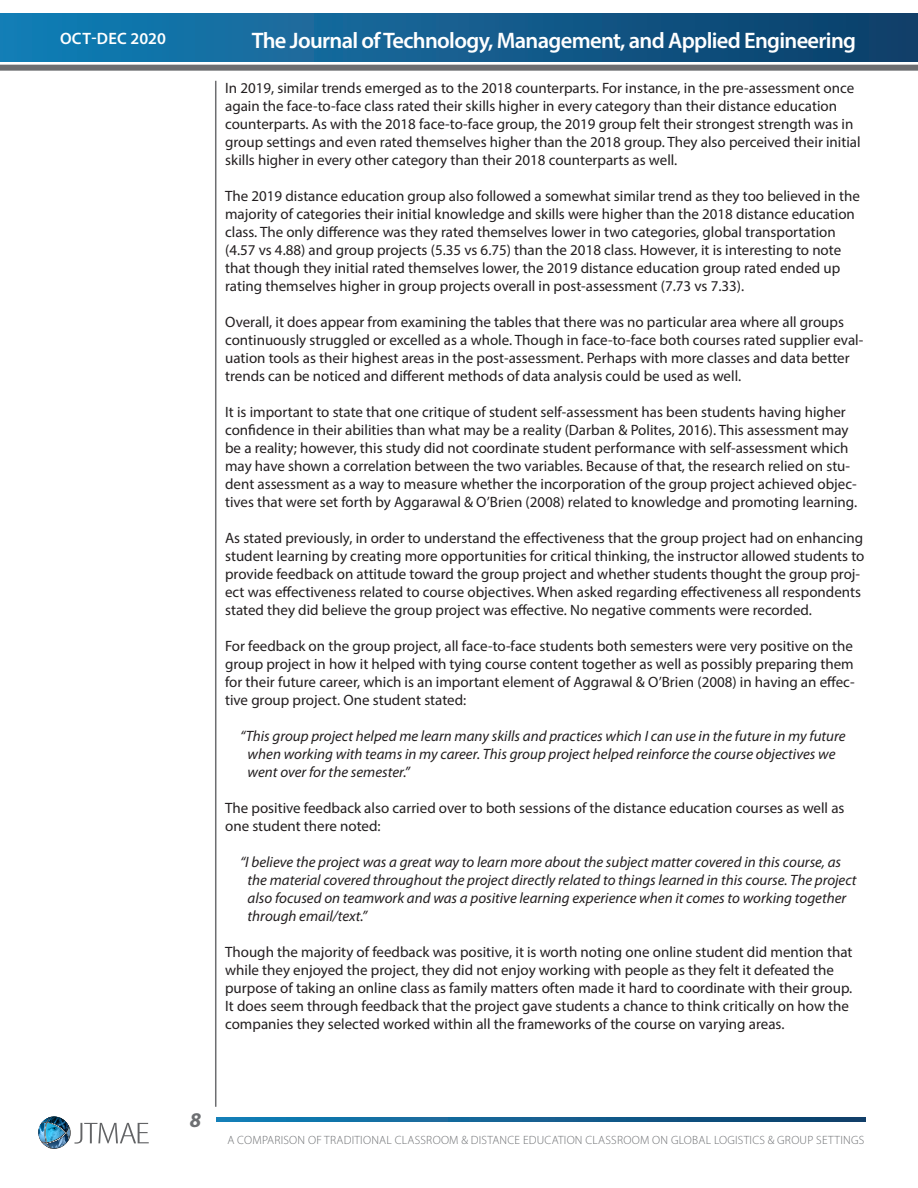
<style>
.page{position:relative;width:918px;height:1188px;background:#fff}
.page>*{position:absolute;margin:0;border:0;box-sizing:border-box;transform-origin:0 0}
.t1{font:600 22.5px "Myriad Pro";letter-spacing:-.03em;color:#fff}
.t2{font:italic 700 21px "Myriad Pro";color:#6d6f72}
.t3{font:600 16.5px "Myriad Pro";letter-spacing:.02em;color:#fff}
.t4{font:15px/18px "Myriad Pro";color:#231f20}
.t5{font:italic 15px/18px "Myriad Pro";color:#231f20}
.t6{font:300 12px "Myriad Pro";letter-spacing:.02em;color:#6d6f72}
</style>
<div class="page">
<div style="left:0;top:65px;width:918px;height:6px;background:#6d6e71"></div>
<svg style="left:216px;top:1117px;width:649px;height:5px;background:#115f90"></svg>
<div style="left:0;top:14px;width:918px;height:48px;background:linear-gradient(to right,#157fb6,#0e3e69)"></div>
<hr style="left:917px;top:14px;width:1px;height:48px;background:#113f69">
<hr style="left:215px;top:81px;width:1px;height:1026px;background:#6d6e71">
<svg style="left:38px;top:1117px;width:111px;height:31px"></svg>
<p class="t3" style="left:60px;top:28px;width:107px">OCT-DEC 2020</p>
<p class="t1" style="left:252px;top:27px;width:606px">The Journal of Technology, Management, and Applied Engineering</p>
<p class="t4" style="left:225px;top:79px;width:637px">In 2019, similar trends emerged as to the 2018 counterparts. For instance, in the pre-assessment once again the face-to-face class rated their skills higher in every category than their distance education counterparts. As with the 2018 face-to-face group, the 2019 group felt their strongest strength was in group settings and even rated themselves higher than the 2018 group. They also perceived their initial skills higher in every other category than their 2018 counterparts as well.</p>
<p class="t4" style="left:225px;top:187px;width:636px">The 2019 distance education group also followed a somewhat similar trend as they too believed in the majority of categories their initial knowledge and skills were higher than the 2018 distance education class. The only difference was they rated themselves lower in two categories, global transportation (4.57 vs 4.88) and group projects (5.35 vs 6.75) than the 2018 class. However, it is interesting to note that though they initial rated themselves lower, the 2019 distance education group rated ended up rating themselves higher in group projects overall in post-assessment (7.73 vs 7.33).</p>
<p class="t4" style="left:225px;top:313px;width:640px">Overall, it does appear from examining the tables that there was no particular area where all groups continuously struggled or excelled as a whole. Though in face-to-face both courses rated supplier eval&shy;uation tools as their highest areas in the post-assessment. Perhaps with more classes and data better trends can be noticed and different methods of data analysis could be used as well.</p>
<p class="t4" style="left:225px;top:403px;width:634px">It is important to state that one critique of student self-assessment has been students having higher confidence in their abilities than what may be a reality (Darban &amp; Polites, 2016). This assessment may be a reality; however, this study did not coordinate student performance with self-assessment which may have shown a correlation between the two variables. Because of that, the research relied on stu&shy;dent assessment as a way to measure whether the incorporation of the group project achieved objec&shy;tives that were set forth by Aggarawal &amp; O’Brien (2008) related to knowledge and promoting learning.</p>
<p class="t4" style="left:225px;top:529px;width:641px">As stated previously, in order to understand the effectiveness that the group project had on enhancing student learning by creating more opportunities for critical thinking, the instructor allowed students to provide feedback on attitude toward the group project and whether students thought the group proj&shy;ect was effectiveness related to course objectives. When asked regarding effectiveness all respondents stated they did believe the group project was effective. No negative comments were recorded.</p>
<p class="t4" style="left:225px;top:637px;width:631px;text-align:justify">For feedback on the group project, all face-to-face students both semesters were very positive on the group project in how it helped with tying course content together as well as possibly preparing them for their future career, which is an important element of Aggrawal &amp; O’Brien (2008) in having an effec&shy;tive group project. One student stated:</p>
<p class="t5" style="left:248px;top:727px;width:600px;text-indent:-8px">“This group project helped me learn many skills and practices which I can use in the future in my future when working with teams in my career. This group project helped reinforce the course objectives we went over for the semester.”</p>
<p class="t4" style="left:225px;top:799px;width:621px">The positive feedback also carried over to both sessions of the distance education courses as well as one student there noted:</p>
<p class="t5" style="left:248px;top:853px;width:610px;text-indent:-8px">“I believe the project was a great way to learn more about the subject matter covered in this course, as the material covered throughout the project directly related to things learned in this course. The project also focused on teamwork and was a positive learning experience when it comes to working together through email/text.”</p>
<p class="t4" style="left:225px;top:943px;width:629px">Though the majority of feedback was positive, it is worth noting one online student did mention that while they enjoyed the project, they did not enjoy working with people as they felt it defeated the purpose of taking an online class as family matters often made it hard to coordinate with their group.<br>It does seem through feedback that the project gave students a chance to think critically on how the companies they selected worked within all the frameworks of the course on varying areas.</p>
<p class="t2" style="left:190px;top:1106px;width:13px">8</p>
<p class="t6" style="left:227px;top:1134px;width:638px">A COMPARISON OF TRADITIONAL CLASSROOM &amp; DISTANCE EDUCATION CLASSROOM ON GLOBAL LOGISTICS &amp; GROUP SETTINGS</p>
</div>
